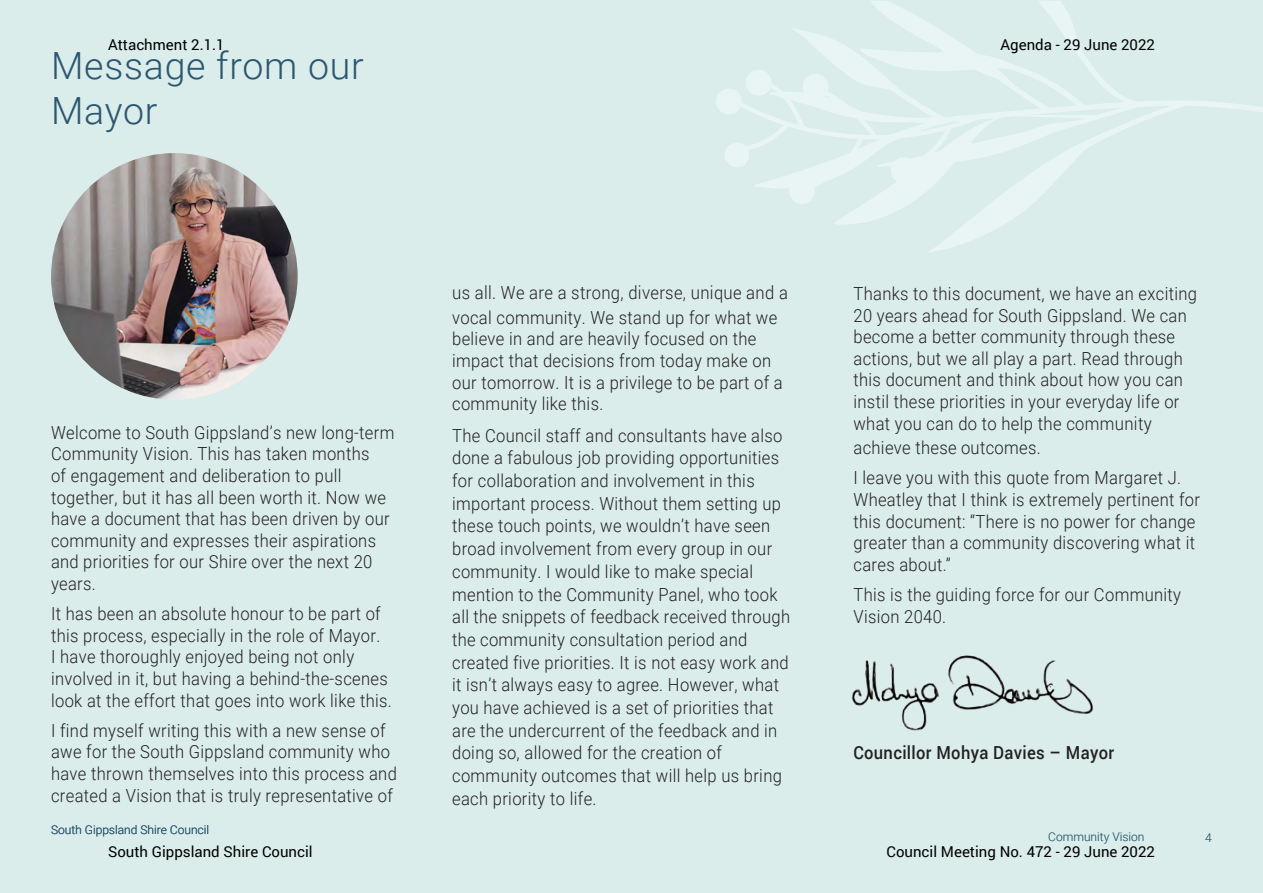
<style>
.page{position:relative;width:1263px;height:893px;background:#daedea}
.page>*{position:absolute;margin:0;border:0;box-sizing:border-box;transform-origin:0 0}
.t1{font:300 37.5px/45px "Roboto";letter-spacing:.02em;color:#2c5671}
.t2{font:300 18px/21.6px "Roboto";letter-spacing:.02em;color:#231f20;scale:.92 1}
.t3{font:500 18px "Roboto";letter-spacing:.02em;color:#231f20;scale:.92 1}
.t4{font:15px "Roboto";color:#000}
.t5{font:300 12px "Roboto";color:#2c5671}
</style>
<div class="page">
<svg style="left:716px;top:1px;width:547px;height:251px"></svg>
<img style="left:851px;top:655px;width:242px;height:76px">
<img style="left:51px;top:153px;width:247px;height:247px;border-radius:123px">
<p class="t4" style="left:108px;top:34px;width:118px">Attachment 2.1.1</p>
<p class="t4" style="left:1000px;top:34px;width:156px">Agenda - 29 June 2022</p>
<p class="t1" style="left:51px;top:42px;width:314px">Message from our<br>Mayor</p>
<p class="t2" style="left:452px;top:280px;width:366px;line-height:24.9px">us all. We are a strong, diverse, unique and a vocal community. We stand up for what we</p>
<p class="t2" style="left:452px;top:328px;width:361px">believe in and are heavily focused on the impact that decisions from today make on our tomorrow. It is a privilege to be part of a community like this.</p>
<p class="t2" style="left:452px;top:423px;width:369px;line-height:22.6px">The Council staff and consultants have also done a fabulous job providing opportunities for collaboration and involvement in this important process. Without them setting up these touch points, we wouldn’t have seen broad involvement from every group in our community. I would like to make special mention to the Community Panel, who took all the snippets of feedback received through the community consultation period and created five priorities. It is not easy work and it isn’t always easy to agree. However, what you have achieved is a set of priorities that are the undercurrent of the feedback and in doing so, allowed for the creation of community outcomes that will help us bring each priority to life.</p>
<p class="t2" style="left:853px;top:282px;width:375px">Thanks to this document, we have an exciting 20 years ahead for South Gippsland. We can become a better community through these actions, but we all play a part. Read through this document and think about how you can instil these priorities in your everyday life or what you can do to help the community</p>
<p class="t2" style="left:853px;top:432px;width:358px;line-height:30.2px">achieve these outcomes.<br>I leave you with this quote from Margaret J.</p>
<p class="t2" style="left:853px;top:488px;width:378px">Wheatley that I think is extremely pertinent for this document: “There is no power for change greater than a community discovering what it cares about.”</p>
<p class="t2" style="left:853px;top:583px;width:358px">This is the guiding force for our Community<br>Vision 2040.</p>
<p class="t2" style="left:51px;top:421px;width:375px">Welcome to South Gippsland’s new long-term Community Vision. This has taken months<br>of engagement and deliberation to pull together, but it has all been worth it. Now we have a document that has been driven by our community and expresses their aspirations and priorities for our Shire over the next 20 years.</p>
<p class="t2" style="left:51px;top:602px;width:372px">It has been an absolute honour to be part of this process, especially in the role of Mayor.<br>I have thoroughly enjoyed being not only involved in it, but having a behind-the-scenes look at the effort that goes into work like this.</p>
<p class="t2" style="left:51px;top:719px;width:377px">I find myself writing this with a new sense of awe for the South Gippsland community who have thrown themselves into this process and created a Vision that is truly representative of</p>
<p class="t5" style="left:51px;top:821px;width:160px">South Gippsland Shire Council</p>
<p class="t3" style="left:853px;top:739px;width:285px">Councillor Mohya Davies – Mayor</p>
<p class="t5" style="left:1048px;top:828px;width:98px">Community Vision</p>
<p class="t5" style="left:1205px;top:830px;width:8px">4</p>
<p class="t4" style="left:108px;top:841px;width:206px">South Gippsland Shire Council</p>
<p class="t4" style="left:886px;top:841px;width:270px">Council Meeting No. 472 - 29 June 2022</p>
</div>
